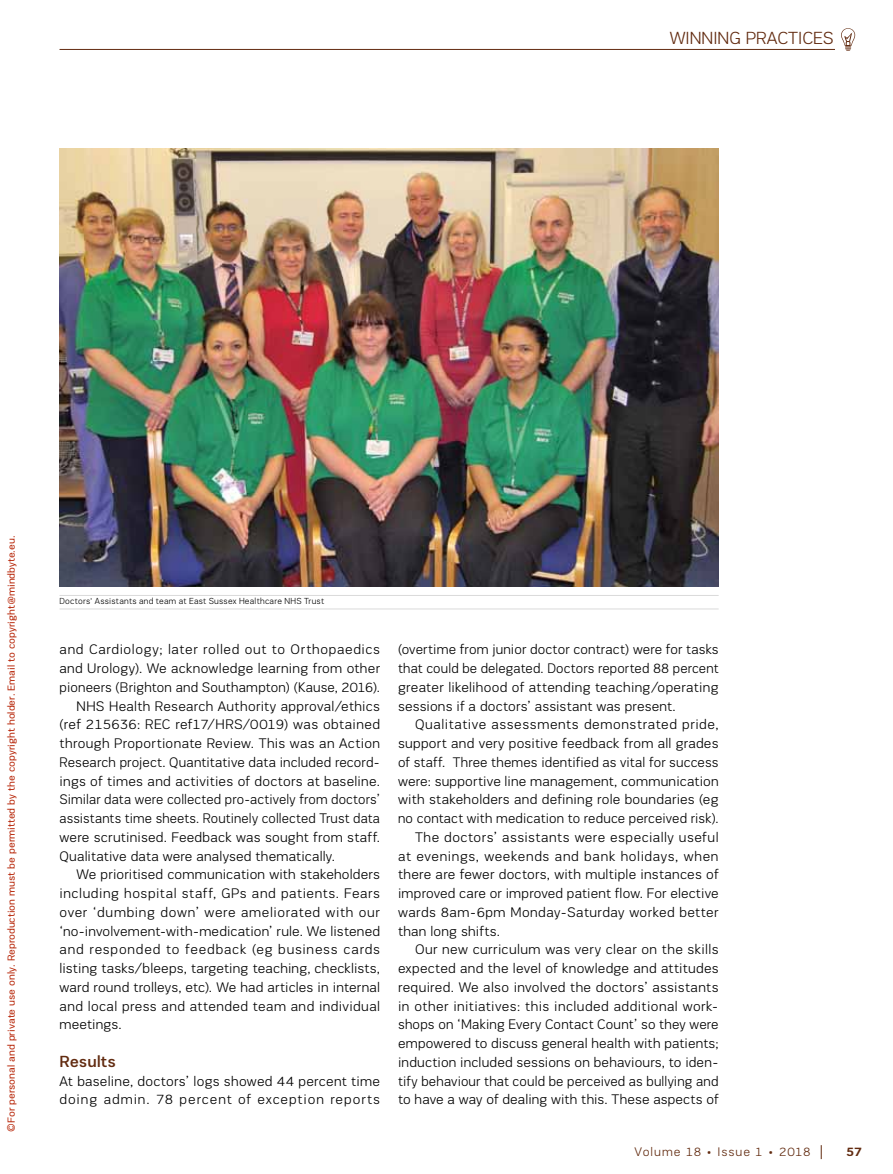
<style>
.page{position:relative;width:893px;height:1174px;background:#fff}
.page>*{position:absolute;margin:0;border:0;box-sizing:border-box;transform-origin:0 0}
.t1{font:300 18px "PRC Fidelity";color:#622b10}
.t2{font:500 16.5px "PRC Fidelity";letter-spacing:.005em;color:#622b10}
.t3{font:300 14.25px/18.8px "PRC Fidelity";letter-spacing:.015em;color:#000;text-align:justify}
.t4{font:300 14.25px "PRC Fidelity";letter-spacing:.045em;color:#000}
.t5{font:300 14.25px "PRC Fidelity";letter-spacing:.035em;color:#000}
.t6{font:300 14.25px "PRC Fidelity";letter-spacing:.04em;color:#000}
.t7{font:300 12.75px "PRC Fidelity";letter-spacing:.065em;color:#622b10}
.t8{font:700 12.75px "PRC Fidelity";color:#622b10}
.t9{font:10.5px "PRC Fidelity";color:#b8290c}
.t10{font:300 9px "PRC Fidelity";letter-spacing:.03em;color:#000}
</style>
<div class="page">
<svg style="left:841px;top:28px;width:14px;height:23px"></svg>
<hr style="left:60px;top:49px;width:775px;height:1px;background:#622b10">
<svg style="left:821px;top:1145px;width:1px;height:14px"></svg>
<img style="left:60px;top:149px;width:659px;height:438px">
<hr style="left:60px;top:595px;width:659px;height:1px;background:#dadada">
<hr style="left:60px;top:608px;width:659px;height:1px;background:#dadada">
<p class="t1" style="left:670px;top:28px;width:26px">WINNING</p>
<p class="t1" style="left:746px;top:28px;width:78px">PRACTI CES</p>
<p class="t9" style="left:5px;top:1131px;width:597px;rotate:-90deg">©For personal and private use only. Reproduction must be permitted by the copyright holder. Email to copyright@mindbyte.eu.</p>
<p class="t10" style="left:60px;top:596px;width:232px">Doctors' Assistants and team at East Sussex Healthcare NHS</p>
<p class="t10" style="left:304px;top:596px;width:21px">Trust</p>
<p class="t4" style="left:60px;top:642px;width:322px">and Cardiology; later rolled out to Orthopaedics</p>
<p class="t3" style="left:60px;top:659px;width:322px">and Urology). We acknowledge learning from other</p>
<p class="t3" style="left:60px;top:677px;width:322px">pioneers (Brighton and Southampton) (Kause, 2016).</p>
<p class="t3" style="left:77px;top:696px;width:10px">NHS</p>
<p class="t3" style="left:60px;top:696px;width:322px;text-indent:49px">Health Research Authority approval/ethics (ref 215636: REC ref17/HRS</p>
<p class="t3" style="left:60px;top:715px;width:322px;text-indent:183px">/0019) was obtained through Proportionate Review. This was an Action Research project. Quantitative data included record&shy;ings of times and activities of doctors at baseline.<br>Similar data were collected pro-actively from doctors’ assistants time sheets. Routinely collected Trust data were scrutinised. Feedback was sought from staff.<br>Qualitative data were analysed thematically.</p>
<p class="t3" style="left:60px;top:865px;width:322px;text-indent:17px">We prioritised communication with stakeholders including hospital staff, GPs and patients. Fears over ‘dumbing down’ were ameliorated with our ‘no-involvement-with-medication’ rule. We listened and responded to feedback (eg business cards listing tasks/bleeps, targeting teaching, checklists, ward round trolleys, etc). We had articles in internal and local press and attended team and individual meetings.</p>
<p class="t2" style="left:60px;top:1052px;width:58px">Results</p>
<p class="t3" style="left:60px;top:1071px;width:322px">At baseline, doctors’ logs showed 44 percent time doing admin. 78 percent of exception reports</p>
<p class="t3" style="left:398px;top:640px;width:322px">(overtime from junior doctor contract) were for tasks that could be delegated. Doctors reported 88 percent greater likelihood of attending teaching/operating sessions if a doctors’ assistant was present.</p>
<p class="t4" style="left:415px;top:717px;width:305px">Qualitative assessments demonstrated pride,</p>
<p class="t3" style="left:398px;top:734px;width:322px">support and very positive feedback from all grades</p>
<p class="t3" style="left:398px;top:752px;width:322px">of staff. Three themes identified as vital for success</p>
<p class="t3" style="left:398px;top:771px;width:322px">were: supportive line management, communication</p>
<p class="t3" style="left:398px;top:790px;width:322px">with stakeholders and defining role boundaries (eg</p>
<p class="t3" style="left:398px;top:809px;width:322px">no contact with medication to reduce perceived risk).</p>
<p class="t5" style="left:415px;top:829px;width:305px">The doctors’ assistants were especially useful</p>
<p class="t6" style="left:398px;top:848px;width:322px">at evenings, weekends and bank holidays, when</p>
<p class="t3" style="left:398px;top:865px;width:322px">there are fewer doctors, with multiple instances of</p>
<p class="t3" style="left:398px;top:884px;width:322px">improved care or improved patient flow. For elective</p>
<p class="t3" style="left:398px;top:902px;width:322px">wards 8am-6pm Monday-Saturday worked better</p>
<p class="t3" style="left:398px;top:921px;width:103px">than long shifts.</p>
<p class="t3" style="left:415px;top:940px;width:305px">Our new curriculum was very clear on the skills</p>
<p class="t3" style="left:398px;top:959px;width:322px">expected and the level of knowledge and attitudes</p>
<p class="t3" style="left:398px;top:977px;width:322px">required. We also involved the doctors’ assistants</p>
<p class="t3" style="left:398px;top:996px;width:322px">in other initiatives: this included additional work-</p>
<p class="t3" style="left:398px;top:1015px;width:322px">shops on ‘Making Every Contact Count’ so they were</p>
<p class="t3" style="left:398px;top:1034px;width:322px">empowered to discuss general health with patients;</p>
<p class="t3" style="left:398px;top:1052px;width:322px">induction included sessions on behaviours, to iden-</p>
<p class="t3" style="left:398px;top:1071px;width:322px">tify behaviour that could be perceived as bullying and</p>
<p class="t3" style="left:398px;top:1090px;width:322px">to have a way of dealing with this. These aspects of</p>
<p class="t7" style="left:635px;top:1144px;width:178px">Volume 18 • Issue 1 • 2018</p>
<p class="t8" style="left:846px;top:1144px;width:17px">57</p>
</div>
